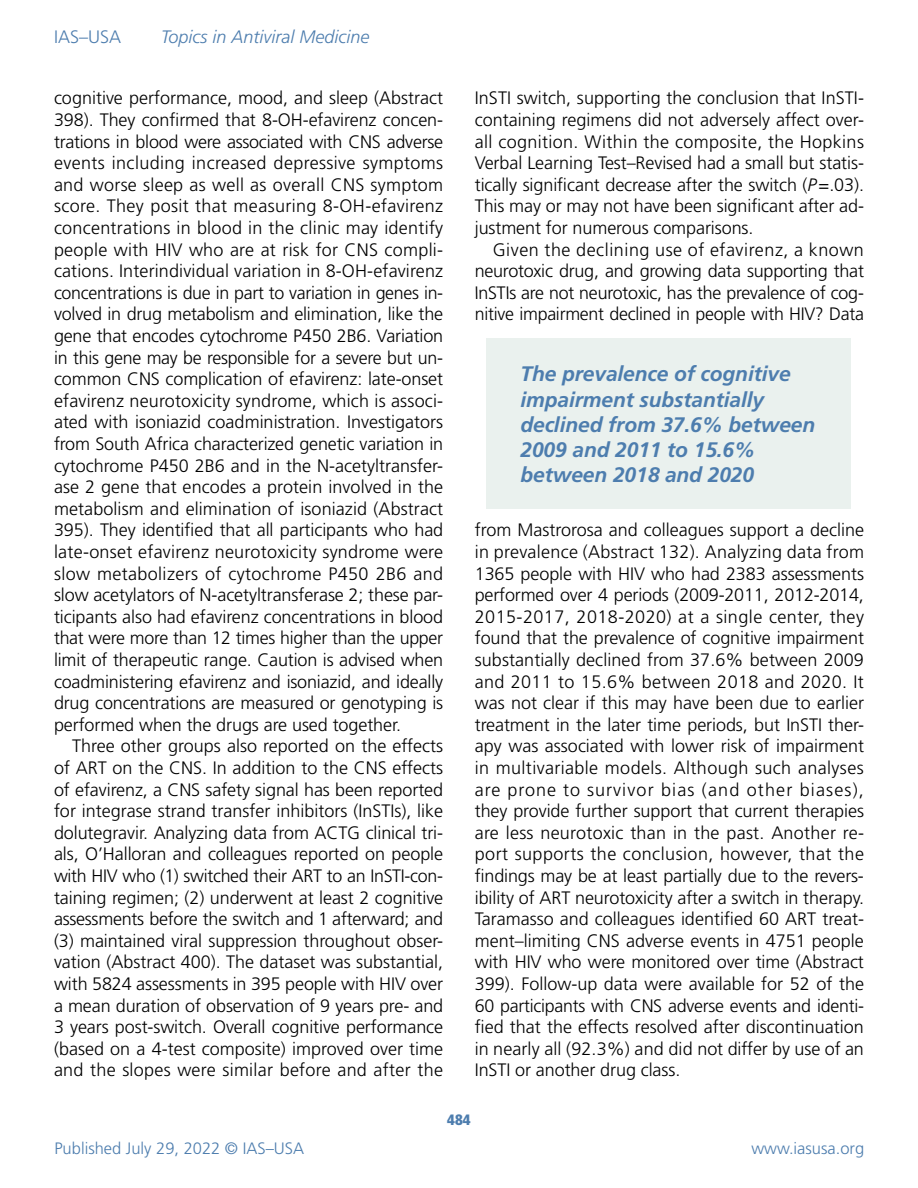
<style>
.page{position:relative;width:918px;height:1188px;background:#fff}
.page>*{position:absolute;margin:0;border:0;box-sizing:border-box;transform-origin:0 0}
.t1{font:italic 700 21px/25.2px "Frutiger";letter-spacing:-.005em;color:#4d7dae}
.t2{font:300 18px/21.6px "Frutiger";letter-spacing:-.005em;color:#000;text-align:justify}
.t3{font:italic 300 18px "Frutiger";color:#4d7dae}
.t4{font:300 18px "Frutiger";color:#4d7dae}
.t5{font:300 16.5px "Frutiger";color:#4d7dae}
.t6{font:900 condensed 15px "Frutiger";color:#4d7dae}
.s1{font-style:italic}
</style>
<div class="page">
<div style="left:487px;top:339px;width:364px;height:170px;background:#eaf1ee"></div>
<p class="t4" style="left:54px;top:27px;width:69px">IAS–USA</p>
<p class="t3" style="left:161px;top:27px;width:210px">Topics in Antiviral Medicine</p>
<p class="t2" style="left:54px;top:87px;width:391px">cognitive performance, mood, and sleep (Abstract 398). They confirmed that 8-OH-efavirenz concen&shy;trations in blood were associated with CNS adverse events including increased depressive symptoms and worse sleep as well as overall CNS symptom score. They posit that measuring 8-OH-efavirenz concentrations in blood in the clinic may identify people with HIV who are at risk for CNS compli&shy;cations. Interindividual variation in 8-OH-efavirenz concentrations is due in part to variation in genes in&shy;volved in drug metabolism and elimination, like the gene that encodes cytochrome P450 2B6. Variation in this gene may be responsible for a severe but un&shy;common CNS complication of efavirenz: late-onset efavirenz neurotoxicity syndrome, which is associ&shy;ated with isoniazid coadministration. Investigators from South Africa characterized genetic variation in cytochrome P450 2B6 and in the N-acetyltransfer&shy;ase 2 gene that encodes a protein involved in the metabolism and elimination of isoniazid (Abstract 395). They identified that all participants who had late-onset efavirenz neurotoxicity syndrome were slow metabolizers of cytochrome P450 2B6 and slow acetylators of N-acetyltransferase 2; these par&shy;ticipants also had efavirenz concentrations in blood that were more than 12 times higher than the upper limit of therapeutic range. Caution is advised when coadministering efavirenz and isoniazid, and ideally drug concentrations are measured or genotyping is performed when the drugs are used together.</p>
<p class="t2" style="left:54px;top:735px;width:391px;text-indent:18px">Three other groups also reported on the effects of ART on the CNS. In addition to the CNS effects of efavirenz, a CNS safety signal has been reported for integrase strand transfer inhibitors (InSTIs), like dolutegravir. Analyzing data from ACTG clinical tri&shy;als, O’Halloran and colleagues reported on people with HIV who (1) switched their ART to an InSTI-con&shy;taining regimen; (2) underwent at least 2 cognitive assessments before the switch and 1 afterward; and (3) maintained viral suppression throughout obser&shy;vation (Abstract 400). The dataset was substantial, with 5824 assessments in 395 people with HIV over a mean duration of observation of 9 years pre- and 3 years post-switch. Overall cognitive performance (based on a 4-test composite) improved over time and the slopes were similar before and after the</p>
<p class="t2" style="left:475px;top:87px;width:391px">InSTI switch, supporting the conclusion that InSTI&shy;containing regimens did not adversely affect over&shy;all cognition. Within the composite, the Hopkins Verbal Learning Test–Revised had a small but statis&shy;tically significant decrease after the switch (<span class="s1">P</span>=.03).<br>This may or may not have been significant after ad&shy;justment for numerous comparisons.</p>
<p class="t2" style="left:475px;top:239px;width:391px;text-indent:18px">Given the declining use of efavirenz, a known neurotoxic drug, and growing data supporting that InSTIs are not neurotoxic, has the prevalence of cog&shy;nitive impairment declined in people with HIV? Data</p>
<p class="t1" style="left:520px;top:361px;width:296px">The prevalence of cognitive impairment substantially declined from 37.6% between<br>2009 and 2011 to 15.6% between 2018 and 2020</p>
<p class="t2" style="left:475px;top:519px;width:391px">from Mastrorosa and colleagues support a decline in prevalence (Abstract 132). Analyzing data from 1365 people with HIV who had 2383 assessments performed over 4 periods (2009-2011, 2012-2014, 2015-2017, 2018-2020) at a single center, they found that the prevalence of cognitive impairment substantially declined from 37.6% between 2009 and 2011 to 15.6% between 2018 and 2020. It was not clear if this may have been due to earlier treatment in the later time periods, but InSTI ther&shy;apy was associated with lower risk of impairment in multivariable models. Although such analyses are prone to survivor bias (and other biases), they provide further support that current therapies are less neurotoxic than in the past. Another re&shy;port supports the conclusion, however, that the findings may be at least partially due to the revers&shy;ibility of ART neurotoxicity after a switch in therapy.<br>Taramasso and colleagues identified 60 ART treat&shy;ment–limiting CNS adverse events in 4751 people with HIV who were monitored over time (Abstract 399). Follow-up data were available for 52 of the 60 participants with CNS adverse events and identi&shy;fied that the effects resolved after discontinuation in nearly all (92.3%) and did not differ by use of an InSTI or another drug class.</p>
<p class="t6" style="left:447px;top:1111px;width:25px">484</p>
<p class="t5" style="left:54px;top:1139px;width:251px">Published July 29, 2022 © IAS–USA</p>
<p class="t5" style="left:751px;top:1139px;width:114px">www.iasusa.org</p>
</div>
